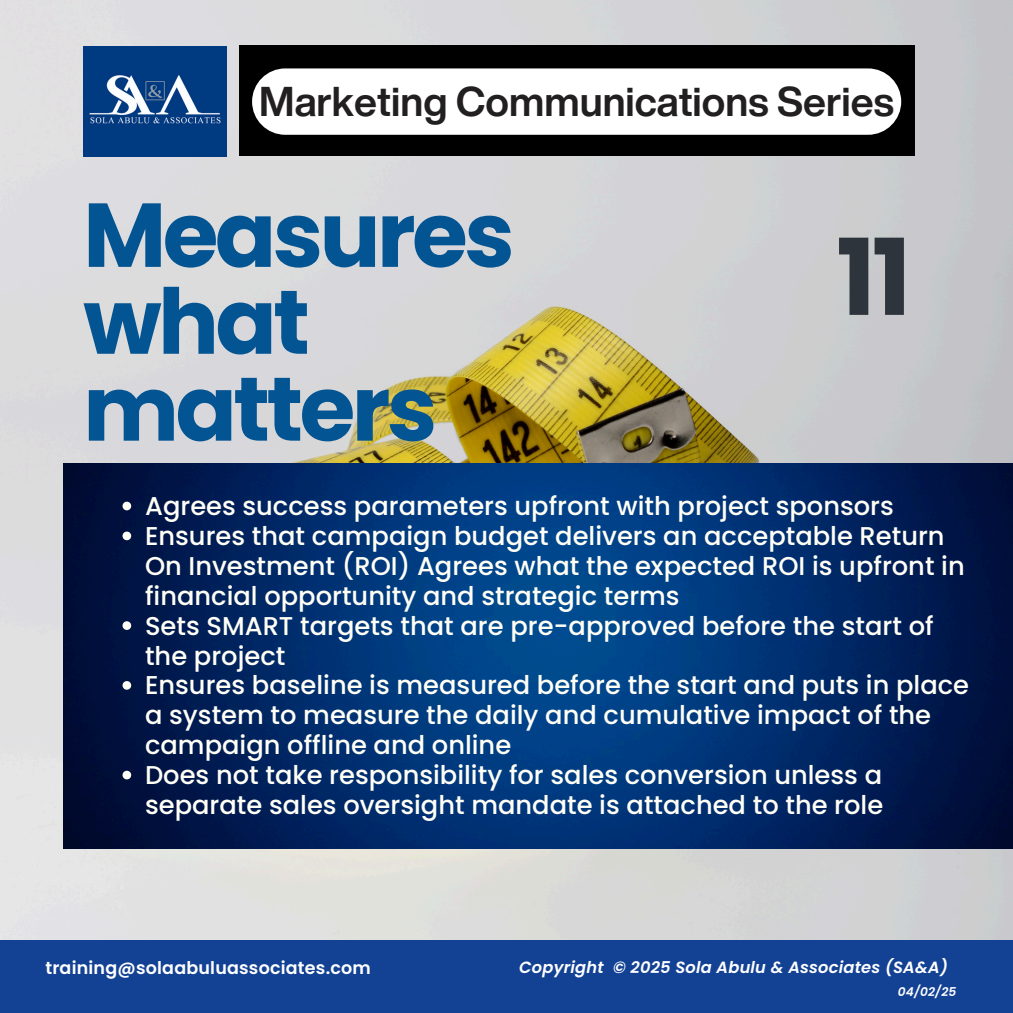
<style>
.page{position:relative;width:1013px;height:1013px;background:#fff}
.page>*{position:absolute;margin:0;border:0;box-sizing:border-box;transform-origin:0 0}
.t1{font:700 105.75px "Poppins";color:#2e343b}
.t2{font:700 90.5px/86.9px "Poppins";letter-spacing:-.04em;color:#025492}
.t3{font:700 40.5px "Helvetica Now Display";color:#211f20}
.t4{font:500 25.75px/29.9px "Poppins";color:#fffff6}
.t5{font:600 17.5px "Poppins";letter-spacing:.01em;color:#fff}
.t6{font:italic 600 16.25px "Poppins";letter-spacing:.01em;color:#fff}
.t7{font:italic 600 12.25px "Poppins";color:#fff}
</style>
<div class="page">
<img style="left:0;top:0;width:1012px;height:940px">
<img style="left:63px;top:464px;width:949px;height:384px">
<div style="left:239px;top:46px;width:675px;height:110px;background:#000"></div>
<div style="left:252px;top:68px;width:649px;height:67px;background:#fff;border-radius:33px"></div>
<img style="left:83px;top:46px;width:144px;height:111px">
<svg style="left:122px;top:501px;width:9px;height:9px"></svg>
<svg style="left:122px;top:531px;width:9px;height:9px"></svg>
<svg style="left:122px;top:621px;width:9px;height:9px"></svg>
<svg style="left:122px;top:681px;width:9px;height:8px"></svg>
<svg style="left:122px;top:770px;width:9px;height:9px"></svg>
<div style="left:0;top:940px;width:1012px;height:72px;background:#134294"></div>
<p class="t3" style="left:259px;top:71px;width:636px">Marketing Communications Series</p>
<p class="t2" style="left:83px;top:192px;width:433px">Measures what matters</p>
<p class="t1" style="left:836px;top:204px;width:77px">11</p>
<h2 class="t4" style="left:145px;top:491px;width:750px">Agrees success parameters upfront with project sponsors</h2>
<h1 class="t4" style="left:145px;top:521px;width:821px">Ensures that campaign budget delivers an acceptable Return<br>On Investment (ROI) Agrees what the expected ROI is upfront in financial opportunity and strategic terms</h1>
<p class="t4" style="left:145px;top:610px;width:790px">Sets SMART targets that are pre-approved before the start of the project</p>
<p class="t4" style="left:145px;top:670px;width:825px">Ensures baseline is measured before the start and puts in place a system to measure the daily and cumulative impact of the campaign offline and online</p>
<p class="t4" style="left:145px;top:760px;width:739px">Does not take responsibility for sales conversion unless a separate sales oversight mandate is attached to the role</p>
<p class="t5" style="left:45px;top:955px;width:327px">training@solaabuluassociates.com</p>
<p class="t6" style="left:519px;top:955px;width:430px">Copyright © 2025 Sola Abulu &amp; Associates (SA&amp;A)</p>
<h4 class="t7" style="left:897px;top:983px;width:60px">04/02/25</h4>
</div>
